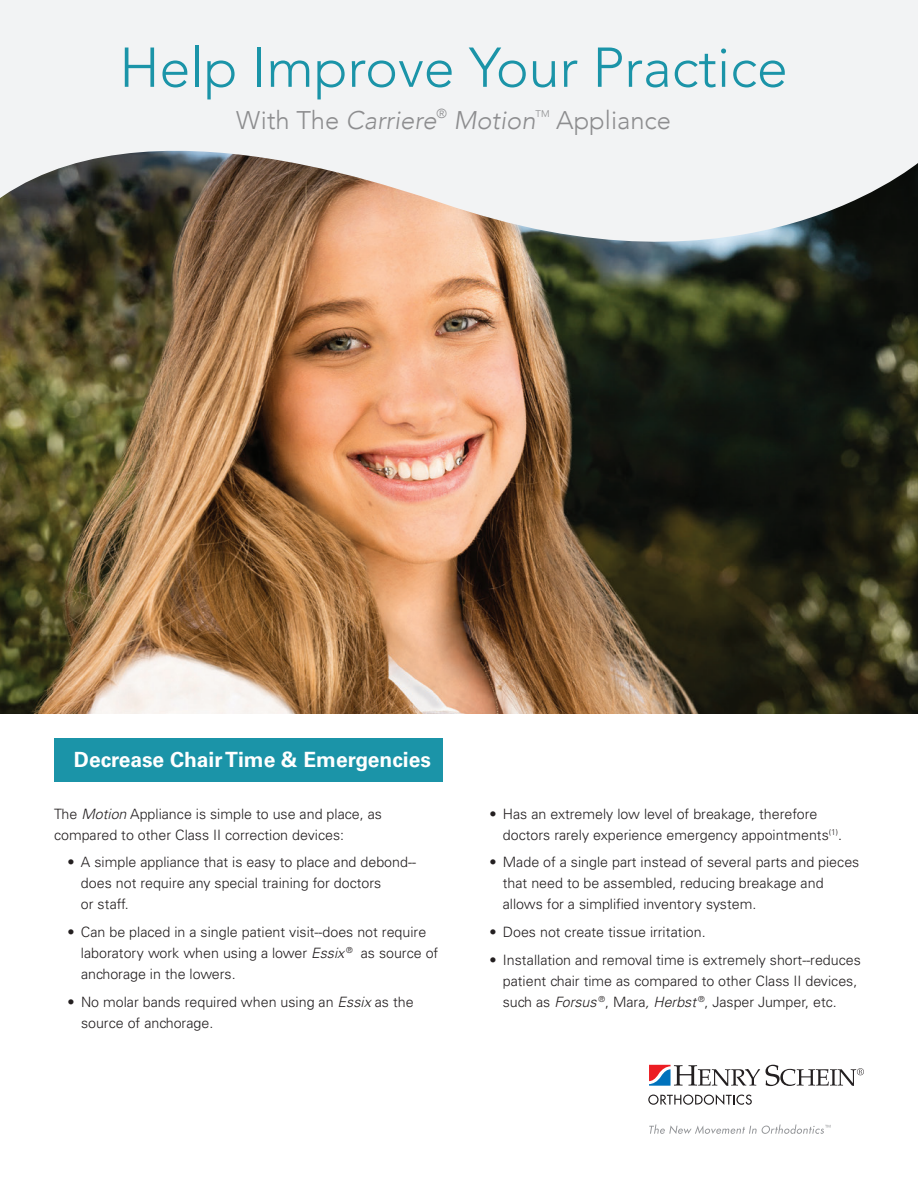
<style>
.page{position:relative;width:918px;height:1188px;background:#fff}
.page>*{position:absolute;margin:0;border:0;box-sizing:border-box;transform-origin:0 0}
.t1{font:300 55.5px "Avenir";color:#1b94a8}
.t2{font:italic 300 25.5px "Avenir";color:#8d8d8f}
.t3{font:300 25.5px "Avenir";color:#8d8d8f}
.t4{font:700 21px "Univers LT Std";color:#fff}
.t5{font:300 14.25px/21px "Univers LT Std";color:#231f20}
.t6{font:300 9.6px "Avenir";color:#8d8d8f}
.s1{font-style:normal}
.s2{font-style:italic}
</style>
<div class="page">
<div style="left:54px;top:738px;width:388px;height:43px;background:#1b94a8"></div>
<img style="left:0;top:302px;width:918px;height:412px">
<svg style="left:0;top:0;width:918px;height:302px;fill:#f2f3f4"></svg>
<svg style="left:648px;top:1094px;width:104px;height:11px"></svg>
<svg style="left:649px;top:1065px;width:111px;height:21px"></svg>
<svg style="left:766px;top:1065px;width:98px;height:21px"></svg>
<svg style="left:649px;top:1125px;width:182px;height:9px"></svg>
<h1 class="t1" style="left:119px;top:35px;width:670px">Help Improve Your Practice</h1>
<h2 class="t2" style="left:236px;top:105px;width:301px"><span class="s1">With The</span> Carriere<sup>®</sup> Motion</h2>
<p class="t6" style="left:536px;top:108px;width:16px">TM</p>
<h2 class="t3" style="left:556px;top:105px;width:116px">Appliance</h2>
<h3 class="t4" style="left:74px;top:748px;width:359px">Decrease Chair Time &amp; Emergencies</h3>
<p class="t5" style="left:54px;top:803px;width:330px">The <span class="s2">Motion</span> Appliance is simple to use and place, as compared to other Class II correction devices:</p>
<p class="t5" style="left:81px;top:852px;width:337px;text-indent:-13px">• A simple appliance that is easy to place and debond-- does not require any special training for doctors<br>or staff.</p>
<p class="t5" style="left:81px;top:922px;width:359px;text-indent:-13px">• Can be placed in a single patient visit--does not require laboratory work when using a lower <span class="s2">Essix</span> <sup>®</sup> as source of anchorage in the lowers.</p>
<p class="t5" style="left:81px;top:991px;width:334px;text-indent:-13px">• No molar bands required when using an <span class="s2">Essix</span> as the source of anchorage.</p>
<p class="t5" style="left:503px;top:803px;width:341px;text-indent:-13px">• Has an extremely low level of breakage, therefore doctors rarely experience emergency appointments<sup>(1)</sup>.</p>
<p class="t5" style="left:503px;top:852px;width:358px;text-indent:-13px">• Made of a single part instead of several parts and pieces that need to be assembled, reducing breakage and allows for a simplified inventory system.</p>
<p class="t5" style="left:489px;top:922px;width:218px">• Does not create tissue irritation.</p>
<p class="t5" style="left:503px;top:949px;width:360px;text-indent:-13px">• Installation and removal time is extremely short--reduces patient chair time as compared to other Class II devices, such as <span class="s2">Forsus</span> <sup>®</sup>, Mara<span class="s2">, Herbst</span> <sup>®</sup>, Jasper Jumper, etc.</p>
</div>
